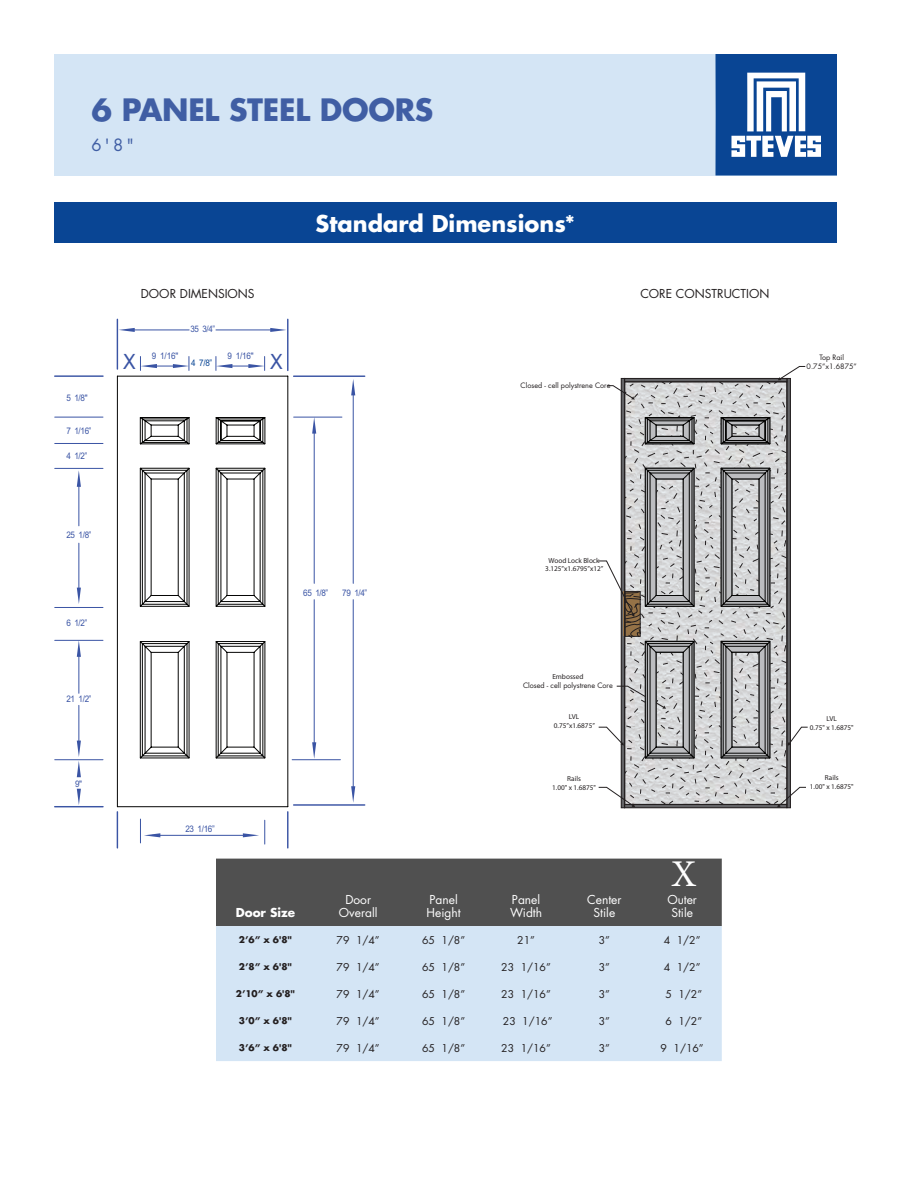
<style>
.page{position:relative;width:918px;height:1188px;background:#fff}
.page>*{position:absolute;margin:0;border:0;box-sizing:border-box;transform-origin:0 0}
.t1{font:37.8px "Minion Pro";color:#fff}
.t2{font:700 30px "Futura Std";letter-spacing:-.01em;color:#405ea4}
.t3{font:700 22.5px "Futura Std";color:#fff}
.t4{font:21px "Arial";color:#3a54a4;scale:.89 1}
.t5{font:16.5px "Futura Std";color:#405ea4}
.t6{font:12px "Futura Std";color:#fff}
.t7{font:12px "Futura Std";color:#231f20}
.t8{font:700 12px "Futura Std";color:#fff}
.t9{font:10.5px "Futura Std";color:#231f20}
.t10{font:9px "Arial";letter-spacing:-.04em;color:#3a54a4;scale:.89 1}
.t11{font:700 9px "Futura Std";color:#231f20}
.t12{font:9px "Arial";color:#094594;scale:.89 1}
.t13{font:8.85px "Arial";color:#3a54a4;scale:.89 1}
.t14{font:7.2px/8.7px "Futura";color:#231f20;text-align:center}
.t15{font:7.2px/8.7px "Futura Std";color:#231f20;text-align:center}
.s1{font-family:"Futura"}
</style>
<div class="page">
<div style="left:54px;top:54px;width:783px;height:122px;background:#d4e5f5"></div>
<svg style="left:715px;top:54px;width:122px;height:122px;background:#4573ae"></svg>
<div style="left:54px;top:202px;width:783px;height:41px;background:#094594"></div>
<div style="left:787px;top:378px;width:4px;height:430px;border:1px solid #231f20"></div>
<div style="left:621px;top:378px;width:4px;height:430px;border:1px solid #231f20"></div>
<svg style="left:624px;top:378px;width:164px;height:431px;background:#b9b9ba"></svg>
<svg style="left:778px;top:366px;width:28px;height:14px"></svg>
<svg style="left:788px;top:727px;width:20px;height:19px"></svg>
<svg style="left:777px;top:787px;width:29px;height:20px"></svg>
<svg style="left:117px;top:375px;width:654px;height:432px"></svg>
<svg style="left:118px;top:328px;width:17px;height:4px"></svg>
<svg style="left:270px;top:328px;width:16px;height:4px"></svg>
<svg style="left:351px;top:379px;width:4px;height:16px"></svg>
<svg style="left:351px;top:786px;width:4px;height:17px"></svg>
<svg style="left:77px;top:588px;width:4px;height:16px"></svg>
<svg style="left:77px;top:470px;width:4px;height:17px"></svg>
<svg style="left:77px;top:641px;width:4px;height:16px"></svg>
<hr style="left:117px;top:319px;width:1px;height:50px;background:#3a54a4">
<hr style="left:287px;top:319px;width:2px;height:51px;background:#3a54a4">
<hr style="left:353px;top:393px;width:1px;height:190px;background:#3a54a4">
<hr style="left:353px;top:600px;width:1px;height:190px;background:#3a54a4">
<svg style="left:312px;top:418px;width:4px;height:16px"></svg>
<svg style="left:312px;top:742px;width:4px;height:17px"></svg>
<hr style="left:314px;top:431px;width:1px;height:152px;background:#3a54a4">
<hr style="left:314px;top:600px;width:1px;height:146px;background:#3a54a4">
<hr style="left:79px;top:705px;width:1px;height:40px;background:#3a54a4">
<hr style="left:79px;top:649px;width:1px;height:44px;background:#3a54a4">
<hr style="left:79px;top:543px;width:1px;height:48px;background:#3a54a4">
<hr style="left:79px;top:482px;width:1px;height:44px;background:#3a54a4">
<hr style="left:294px;top:376px;width:71px;height:1px;background:#3a54a4">
<hr style="left:294px;top:804px;width:71px;height:2px;background:#3a54a4">
<hr style="left:287px;top:812px;width:2px;height:36px;background:#3a54a4">
<hr style="left:117px;top:812px;width:1px;height:36px;background:#3a54a4">
<hr style="left:55px;top:375px;width:48px;height:2px;background:#3a54a4">
<hr style="left:133px;top:330px;width:56px;height:1px;background:#3a54a4">
<hr style="left:216px;top:330px;width:61px;height:1px;background:#3a54a4">
<hr style="left:55px;top:417px;width:48px;height:1px;background:#3a54a4">
<svg style="left:216px;top:357px;width:49px;height:13px"></svg>
<svg style="left:243px;top:820px;width:22px;height:24px"></svg>
<svg style="left:140px;top:819px;width:20px;height:24px"></svg>
<hr style="left:152px;top:835px;width:94px;height:1px;background:#3a54a4">
<svg style="left:140px;top:357px;width:50px;height:13px"></svg>
<hr style="left:294px;top:417px;width:48px;height:1px;background:#3a54a4">
<hr style="left:55px;top:443px;width:48px;height:1px;background:#3a54a4">
<hr style="left:55px;top:468px;width:48px;height:1px;background:#3a54a4">
<hr style="left:55px;top:607px;width:48px;height:1px;background:#3a54a4">
<hr style="left:55px;top:640px;width:48px;height:1px;background:#3a54a4">
<hr style="left:55px;top:759px;width:48px;height:1px;background:#3a54a4">
<hr style="left:292px;top:759px;width:48px;height:1px;background:#3a54a4">
<hr style="left:55px;top:806px;width:48px;height:1px;background:#3a54a4">
<svg style="left:77px;top:789px;width:4px;height:16px"></svg>
<svg style="left:77px;top:741px;width:4px;height:36px"></svg>
<div style="left:216px;top:859px;width:506px;height:67px;background:#505050"></div>
<div style="left:216px;top:926px;width:506px;height:135px;background:#d4e5f5"></div>
<p class="t2" style="left:92px;top:89px;width:343px">6 PANEL STEEL DOORS</p>
<p class="t5" style="left:92px;top:134px;width:44px">6'8"</p>
<h3 class="t3" style="left:316px;top:209px;width:261px">Standard Dimensions*</h3>
<p class="t7" style="left:141px;top:286px;width:115px">DOOR DIMENSIONS</p>
<p class="t7" style="left:640px;top:286px;width:131px">CORE CONSTRUCTION</p>
<p class="t13" style="left:190px;top:323px;width:29px">35 3/4”</p>
<p class="t10" style="left:66px;top:392px;width:25px">5 1/8"</p>
<p class="t10" style="left:66px;top:425px;width:30px">7 1/16”</p>
<p class="t10" style="left:66px;top:450px;width:25px">4 1/2”</p>
<p class="t10" style="left:66px;top:529px;width:30px">25 1/8”</p>
<p class="t10" style="left:66px;top:617px;width:25px">6 1/2”</p>
<p class="t10" style="left:66px;top:693px;width:30px">21 1/2”</p>
<p class="t10" style="left:75px;top:778px;width:9px">9"</p>
<p class="t10" style="left:152px;top:350px;width:31px">9 1/16"</p>
<p class="t10" style="left:227px;top:350px;width:31px">9 1/16"</p>
<p class="t4" style="left:123px;top:348px;width:16px">X</p>
<p class="t4" style="left:270px;top:348px;width:16px">X</p>
<p class="t12" style="left:191px;top:356px;width:25px">4 7/8”</p>
<p class="t15" style="left:521px;top:381px;width:91px">Closed - cell polystrene Core</p>
<p class="t10" style="left:303px;top:587px;width:30px">65 1/8”</p>
<p class="t10" style="left:342px;top:587px;width:30px">79 1/4”</p>
<p class="t10" style="left:185px;top:823px;width:34px">23 1/16”</p>
<p class="t8" style="left:236px;top:905px;width:61px">Door Size</p>
<p class="t6" style="left:345px;top:892px;width:27px">Door</p>
<p class="t6" style="left:339px;top:905px;width:40px">Overall</p>
<p class="t6" style="left:430px;top:892px;width:30px">Panel</p>
<p class="t6" style="left:427px;top:905px;width:36px">Height</p>
<p class="t14" style="left:545px;top:556px;width:60px">Wood Lock Block<br>3.125”x1.6795”x12”</p>
<p class="t15" style="left:523px;top:672px;width:91px"><span class="s1">Embossed<br></span>Closed - cell polystrene Core</p>
<p class="t14" style="left:554px;top:713px;width:43px">LVL<br>0.75”x1.6875”</p>
<p class="t14" style="left:552px;top:775px;width:45px">Rails<br>1.00" x 1.6875"</p>
<p class="t6" style="left:512px;top:892px;width:30px">Panel</p>
<p class="t6" style="left:510px;top:905px;width:34px">Width</p>
<p class="t6" style="left:587px;top:892px;width:36px">Center</p>
<p class="t6" style="left:594px;top:905px;width:23px">Stile</p>
<p class="t1" style="left:671px;top:849px;width:26px">X</p>
<p class="t6" style="left:667px;top:892px;width:31px">Outer</p>
<p class="t6" style="left:671px;top:905px;width:23px">Stile</p>
<p class="t11" style="left:239px;top:934px;width:55px">2’6” x 6'8"</p>
<p class="t9" style="left:337px;top:933px;width:45px">79 1/4”</p>
<p class="t9" style="left:422px;top:933px;width:45px">65 1/8”</p>
<p class="t9" style="left:517px;top:933px;width:19px">21”</p>
<p class="t9" style="left:599px;top:933px;width:13px">3”</p>
<p class="t9" style="left:664px;top:933px;width:38px">4 1/2”</p>
<p class="t11" style="left:239px;top:961px;width:55px">2’8” x 6'8"</p>
<p class="t9" style="left:337px;top:960px;width:45px">79 1/4”</p>
<p class="t9" style="left:422px;top:960px;width:45px">65 1/8”</p>
<p class="t9" style="left:501px;top:960px;width:51px">23 1/16”</p>
<p class="t9" style="left:599px;top:960px;width:13px">3”</p>
<p class="t9" style="left:664px;top:960px;width:38px">4 1/2”</p>
<p class="t11" style="left:236px;top:988px;width:61px">2’10” x 6'8"</p>
<p class="t9" style="left:337px;top:987px;width:45px">79 1/4”</p>
<p class="t9" style="left:422px;top:987px;width:45px">65 1/8”</p>
<p class="t9" style="left:501px;top:987px;width:51px">23 1/16”</p>
<p class="t9" style="left:599px;top:987px;width:13px">3”</p>
<p class="t9" style="left:666px;top:987px;width:38px">5 1/2”</p>
<p class="t11" style="left:239px;top:1015px;width:55px">3’0” x 6'8"</p>
<p class="t9" style="left:337px;top:1014px;width:45px">79 1/4”</p>
<p class="t9" style="left:422px;top:1014px;width:45px">65 1/8”</p>
<p class="t9" style="left:503px;top:1014px;width:51px">23 1/16”</p>
<p class="t9" style="left:599px;top:1014px;width:13px">3”</p>
<p class="t9" style="left:666px;top:1014px;width:38px">6 1/2”</p>
<p class="t11" style="left:239px;top:1042px;width:55px">3’6” x 6'8"</p>
<p class="t9" style="left:337px;top:1041px;width:45px">79 1/4”</p>
<p class="t9" style="left:422px;top:1041px;width:45px">65 1/8”</p>
<p class="t9" style="left:501px;top:1041px;width:51px">23 1/16”</p>
<p class="t9" style="left:599px;top:1041px;width:13px">3”</p>
<p class="t9" style="left:661px;top:1041px;width:45px">9 1/16”</p>
<p class="t15" style="left:807px;top:353px;width:52px">Top Rail<br>0.75”x1.6875”</p>
<p class="t14" style="left:810px;top:714px;width:45px">LVL<br>0.75" x 1.6875"</p>
<p class="t14" style="left:810px;top:773px;width:45px">Rails<br>1.00" x 1.6875"</p>
</div>
